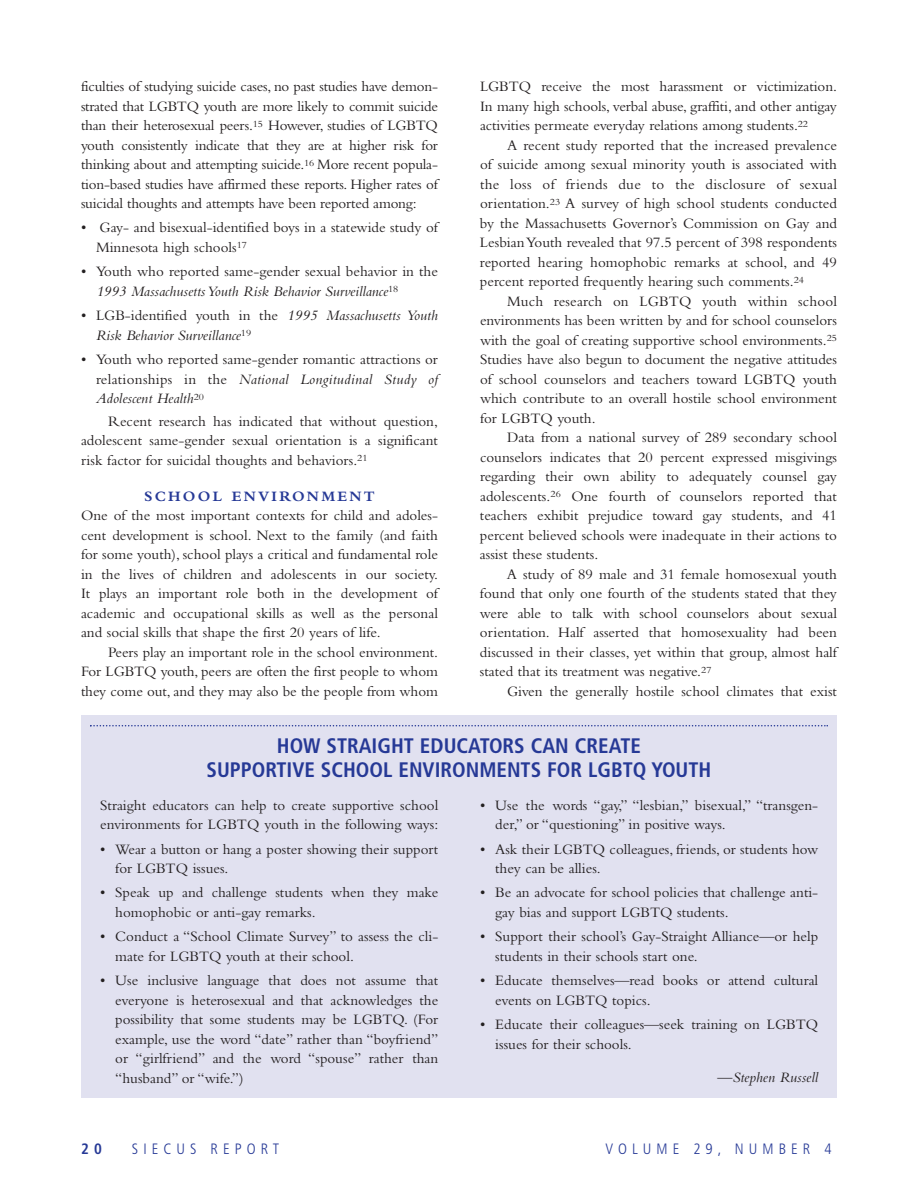
<style>
.page{position:relative;width:918px;height:1188px;background:#fff}
.page>*{position:absolute;margin:0;border:0;box-sizing:border-box;transform-origin:0 0}
.t1{font:700 condensed 21px/24px "Frutiger";color:#263996;text-align:center}
.t2{font:15px/19.5px "Bembo";color:#231f20}
.t3{font:italic 15px/19.5px "Bembo";color:#231f20}
.t4{font:300 condensed 15px "Frutiger";letter-spacing:.335em;color:#263996}
.t5{font:700 15px "Bembo";letter-spacing:.15em;color:#263996}
.t6{font:700 condensed 15px "Frutiger";color:#263996}
.s1{font-style:italic}
.s2{font-style:normal}
</style>
<div class="page">
<div style="left:81px;top:716px;width:756px;height:382px;background:#e1e1f0"></div>
<svg style="left:90px;top:725px;width:738px;height:1px"></svg>
<p class="t2" style="left:81px;top:78px;width:359px;text-align:justify">ficulties of studying suicide cases, no past studies have demon&shy;strated that LGBTQ youth are more likely to commit suicide than their heterosexual peers.<sup>15</sup> However, studies of LGBTQ youth consistently indicate that they are at higher risk for thinking about and attempting suicide.<sup>16</sup> More recent popula&shy;tion-based studies have affirmed these reports. Higher rates of suicidal thoughts and attempts have been reported among:</p>
<p class="t2" style="left:96px;top:219px;width:343px;text-indent:-15px">• Gay- and bisexual-identified boys in a statewide study of<br>Minnesota high schools<sup>17</sup></p>
<p class="t2" style="left:96px;top:263px;width:343px;text-indent:-15px">• Youth who reported same-gender sexual behavior in the<br><span class="s1">1993 Massachusetts Youth Risk Behavior Surveillance</span><sup>18</sup></p>
<p class="t3" style="left:96px;top:307px;width:344px;text-indent:-15px"><span class="s2">• LGB-identified youth in the</span> 1995 Massachusetts Youth<br>Risk Behavior Surveillance<sup>19</sup></p>
<p class="t2" style="left:96px;top:351px;width:344px;text-align:justify;text-indent:-15px">• Youth who reported same-gender romantic attractions or relationships in the <span class="s1">National Longitudinal Study of Adolescent Health</span><sup>20</sup></p>
<p class="t2" style="left:81px;top:413px;width:358px;text-align:justify;text-indent:27px">Recent research has indicated that without question, adolescent same-gender sexual orientation is a significant risk factor for suicidal thoughts and behaviors.<sup>21</sup></p>
<p class="t5" style="left:144px;top:491px;width:232px">SCHOOL ENVIRONMENT</p>
<p class="t2" style="left:81px;top:507px;width:359px;text-align:justify">One of the most important contexts for child and adoles&shy;cent development is school. Next to the family (and faith for some youth), school plays a critical and fundamental role in the lives of children and adolescents in our society.<br>It plays an important role both in the development of academic and occupational skills as well as the personal and social skills that shape the first 20 years of life.</p>
<p class="t2" style="left:81px;top:644px;width:358px;text-align:justify;text-indent:27px">Peers play an important role in the school environment.<br>For LGBTQ youth, peers are often the first people to whom they come out, and they may also be the people from whom</p>
<p class="t2" style="left:480px;top:78px;width:359px;text-align:justify">LGBTQ receive the most harassment or victimization.<br>In many high schools, verbal abuse, graffiti, and other antigay activities permeate everyday relations among students.<sup>22</sup></p>
<p class="t2" style="left:480px;top:137px;width:359px;text-align:justify;text-indent:27px">A recent study reported that the increased prevalence of suicide among sexual minority youth is associated with the loss of friends due to the disclosure of sexual orientation.<sup>23</sup> A survey of high school students conducted by the Massachusetts Governor’s Commission on Gay and Lesbian Youth revealed that 97.5 percent of 398 respondents reported hearing homophobic remarks at school, and 49 percent reported frequently hearing such comments.<sup>24</sup></p>
<p class="t2" style="left:480px;top:293px;width:359px;text-align:justify;text-indent:27px">Much research on LGBTQ youth within school environments has been written by and for school counselors with the goal of creating supportive school environments.<sup>25<br></sup>Studies have also begun to document the negative attitudes of school counselors and teachers toward LGBTQ youth which contribute to an overall hostile school environment for LGBTQ youth.</p>
<p class="t2" style="left:480px;top:429px;width:359px;text-align:justify;text-indent:27px">Data from a national survey of 289 secondary school counselors indicates that 20 percent expressed misgivings regarding their own ability to adequately counsel gay adolescents.<sup>26</sup> One fourth of counselors reported that teachers exhibit prejudice toward gay students, and 41 percent believed schools were inadequate in their actions to assist these students.</p>
<p class="t2" style="left:480px;top:566px;width:359px;text-align:justify;text-indent:27px">A study of 89 male and 31 female homosexual youth found that only one fourth of the students stated that they were able to talk with school counselors about sexual orientation. Half asserted that homosexuality had been discussed in their classes, yet within that group, almost half stated that its treatment was negative.<sup>27</sup></p>
<p class="t2" style="left:507px;top:683px;width:331px">Given the generally hostile school climates that exist</p>
<h1 class="t1" style="left:207px;top:736px;width:506px">HOW STRAIGHT EDUCATORS CAN CREATE<br>SUPPORTIVE SCHOOL ENVIRONMENTS FOR LGBTQ YOUTH</h1>
<p class="t2" style="left:100px;top:797px;width:339px">Straight educators can help to create supportive school environments for LGBTQ youth in the following ways:</p>
<p class="t2" style="left:115px;top:841px;width:324px;text-indent:-15px">• Wear a button or hang a poster showing their support for LGBTQ issues.</p>
<p class="t2" style="left:115px;top:884px;width:324px;text-indent:-15px">• Speak up and challenge students when they make homophobic or anti-gay remarks.</p>
<p class="t2" style="left:115px;top:928px;width:324px;text-indent:-15px">• Conduct a “School Climate Survey” to assess the cli&shy;mate for LGBTQ youth at their school.</p>
<p class="t2" style="left:115px;top:972px;width:324px;text-align:justify;text-indent:-15px">• Use inclusive language that does not assume that everyone is heterosexual and that acknowledges the possibility that some students may be LGBTQ. (For example, use the word “date” rather than “boyfriend” or “girlfriend” and the word “spouse” rather than “husband” or “wife.”)</p>
<p class="t2" style="left:495px;top:797px;width:324px;text-indent:-15px">• Use the words “gay,” “lesbian,” bisexual,” “transgen&shy;der,” or “questioning” in positive ways.</p>
<p class="t2" style="left:495px;top:841px;width:324px;text-indent:-15px">• Ask their LGBTQ colleagues, friends, or students how they can be allies.</p>
<p class="t2" style="left:495px;top:884px;width:324px;text-indent:-15px">• Be an advocate for school policies that challenge anti&shy;gay bias and support LGBTQ students.</p>
<p class="t2" style="left:495px;top:928px;width:324px;text-indent:-15px">• Support their school’s Gay-Straight Alliance—or help students in their schools start one.</p>
<p class="t2" style="left:495px;top:972px;width:324px;text-indent:-15px">• Educate themselves—read books or attend cultural events on LGBTQ topics.</p>
<p class="t2" style="left:495px;top:1016px;width:324px;text-indent:-15px">• Educate their colleagues—seek training on LGBTQ issues for their schools.</p>
<p class="t3" style="left:717px;top:1069px;width:102px">—Stephen Russell</p>
<p class="t6" style="left:81px;top:1143px;width:23px">2 0</p>
<p class="t4" style="left:132px;top:1143px;width:149px">SIECUS REPORT</p>
<p class="t4" style="left:606px;top:1143px;width:228px">VOLUME 29, NUMBER 4</p>
</div>
